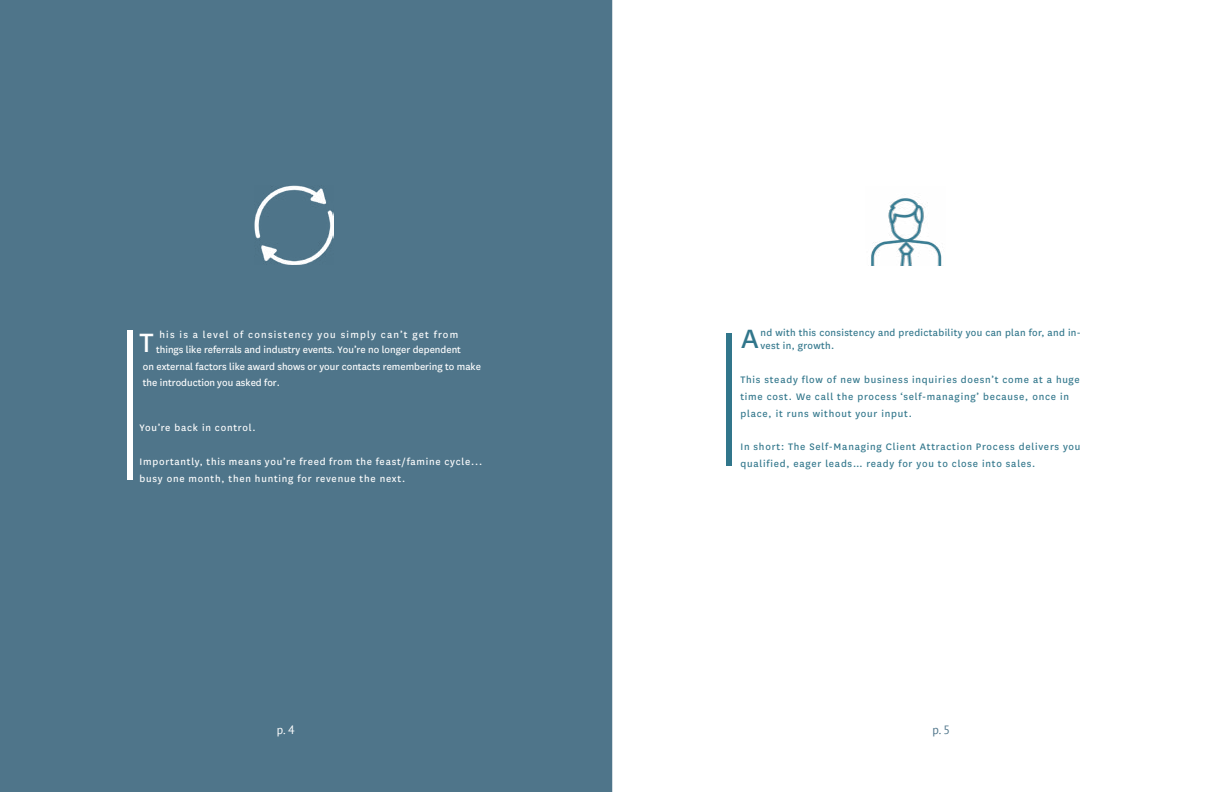
<style>
.page{position:relative;width:1224px;height:792px;background:#fff}
.page>*{position:absolute;margin:0;border:0;box-sizing:border-box;transform-origin:0 0}
.t1{font:31px "National";color:#fff}
.t2{font:31px "National";color:#31768b}
.t3{font:12px "PT Sans";color:#fff}
.t4{font:12px "PT Sans";color:#4f758a}
.t5{font:11px/16.8px "National";letter-spacing:.07em;color:#31768b}
.t6{font:11px/16.8px "National";color:#fff}
.t7{font:11px/16.8px "National";letter-spacing:.07em;color:#fff}
.t8{font:11px "National";letter-spacing:.03em;color:#31768b}
.t9{font:11px "National";letter-spacing:.11em;color:#fff}
</style>
<div class="page">
<div style="left:0;top:0;width:612px;height:792px;background:#4f758a"></div>
<div style="left:127px;top:331px;width:6px;height:149px;background:#fff"></div>
<img style="left:255px;top:185px;width:79px;height:79px">
<div style="left:726px;top:333px;width:6px;height:133px;background:#31768b"></div>
<img style="left:870px;top:198px;width:72px;height:68px">
<p class="t9" style="left:160px;top:327px;width:300px">his is a level of consistency you simply can’t get from</p>
<h1 class="t1" style="left:140px;top:322px;width:16px">T</h1>
<p class="t6" style="left:156px;top:341px;width:306px">things like referrals and industry events. You’re no longer dependent</p>
<p class="t6" style="left:143px;top:357px;width:340px">on external factors like award shows or your contacts remembering to make the introduction you asked for.</p>
<p class="t7" style="left:140px;top:419px;width:118px">You’re back in control.</p>
<p class="t7" style="left:140px;top:453px;width:344px">Importantly, this means you’re freed from the feast/famine cycle... busy one month, then hunting for revenue the next.</p>
<p class="t8" style="left:761px;top:325px;width:322px">nd with this consistency and predictability you can plan for, and in-</p>
<h1 class="t2" style="left:741px;top:318px;width:19px">A</h1>
<p class="t8" style="left:761px;top:338px;width:75px">vest in, growth.</p>
<p class="t5" style="left:740px;top:371px;width:341px">This steady flow of new business inquiries doesn’t come at a huge time cost. We call the process ‘self-managing’ because, once in place, it runs without your input.</p>
<p class="t5" style="left:740px;top:438px;width:342px">In short: The Self-Managing Client Attraction Process delivers you qualified, eager leads… ready for you to close into sales.</p>
<p class="t3" style="left:277px;top:722px;width:19px">p. 4</p>
<p class="t4" style="left:932px;top:722px;width:19px">p. 5</p>
</div>
